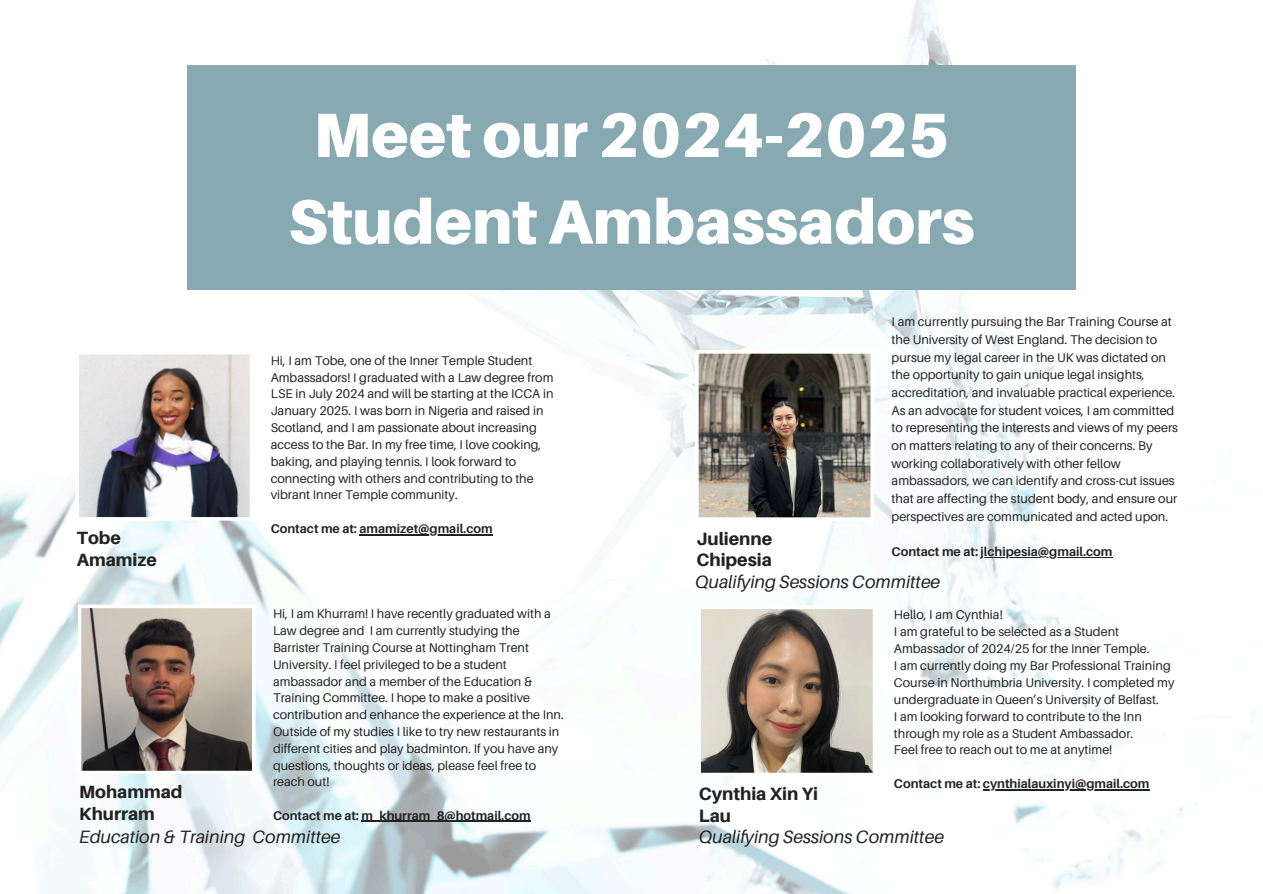
<style>
.page{position:relative;width:1263px;height:894px;background:#fff}
.page>*{position:absolute;margin:0;border:0;box-sizing:border-box;transform-origin:0 0}
.t1{font:900 62.55px/86.7px "Aileron";color:#fff;text-align:center}
.t2{font:italic 17.85px "Aileron";color:#222}
.t3{font:800 17.85px "Aileron";color:#222}
.t4{font:800 17.7px "Aileron";color:#222}
.t5{font:12.6px/16.8px "Aileron";color:#222}
.t6{font:700 12.6px "Aileron";color:#222}
</style>
<div class="page">
<img style="left:0;top:0;width:1184px;height:893px">
<svg style="left:75px;top:351px;width:178px;height:169px"></svg>
<svg style="left:78px;top:604px;width:178px;height:170px"></svg>
<svg style="left:695px;top:350px;width:179px;height:171px"></svg>
<svg style="left:697px;top:605px;width:179px;height:171px"></svg>
<div style="left:187px;top:65px;width:888px;height:224px;background:#87a9b1"></div>
<hr style="left:360px;top:534px;width:133px;height:1px;background:#222">
<hr style="left:362px;top:820px;width:169px;height:1px;background:#222">
<hr style="left:981px;top:556px;width:131px;height:1px;background:#222">
<hr style="left:983px;top:789px;width:166px;height:1px;background:#222">
<p class="t4" style="left:77px;top:527px;width:45px">Tobe</p>
<p class="t4" style="left:77px;top:548px;width:81px">Amamize</p>
<h2 class="t4" style="left:79px;top:780px;width:105px">Mohammad</h2>
<h3 class="t4" style="left:79px;top:802px;width:77px">Khurram</h3>
<h4 class="t1" style="left:288px;top:90px;width:688px">Meet our 2024-2025<br>Student Ambassadors</h4>
<h2 class="t5" style="left:271px;top:351px;width:284px">Hi, I am Tobe, one of the Inner Temple Student Ambassadors! I graduated with a Law degree from LSE in July 2024 and will be starting at the ICCA in January 2025. I was born in Nigeria and raised in Scotland, and I am passionate about increasing access to the Bar. In my free time, I love cooking, baking, and playing tennis. I look forward to connecting with others and contributing to the vibrant Inner Temple community.</h2>
<p class="t6" style="left:271px;top:520px;width:223px">Contact me at: amamizet@gmail.com</p>
<h4 class="t5" style="left:273px;top:605px;width:292px">Hi, I am Khurram! I have recently graduated with a Law degree and I am currently studying the Barrister Training Course at Nottingham Trent University. I feel privileged to be a student ambassador and a member of the Education &amp; Training Committee. I hope to make a positive contribution and enhance the experience at the Inn.<br>Outside of my studies I like to try new restaurants in different cities and play badminton. If you have any questions, thoughts or ideas, please feel free to reach out!</h4>
<h2 class="t6" style="left:273px;top:807px;width:259px">Contact me at: m_khurram_8@hotmail.com</h2>
<h2 class="t3" style="left:696px;top:527px;width:77px">Julienne</h2>
<h2 class="t3" style="left:696px;top:549px;width:77px">Chipesia</h2>
<p class="t5" style="left:892px;top:312px;width:288px;line-height:17.7px">I am currently pursuing the Bar Training Course at the University of West England. The decision to pursue my legal career in the UK was dictated on the opportunity to gain unique legal insights, accreditation, and invaluable practical experience.<br>As an advocate for student voices, I am committed to representing the interests and views of my peers on matters relating to any of their concerns. By working collaboratively with other fellow ambassadors, we can identify and cross-cut issues that are affecting the student body, and ensure our perspectives are communicated and acted upon.</p>
<h4 class="t6" style="left:892px;top:543px;width:222px">Contact me at: jlchipesia@gmail.com</h4>
<h3 class="t2" style="left:695px;top:570px;width:247px">Qualifying Sessions Committee</h3>
<p class="t3" style="left:699px;top:782px;width:121px">Cynthia Xin Yi</p>
<p class="t3" style="left:699px;top:804px;width:34px">Lau</p>
<h3 class="t5" style="left:894px;top:606px;width:110px">Hello, I am Cynthia!</h3>
<p class="t5" style="left:894px;top:623px;width:257px">I am grateful to be selected as a Student<br>Ambassador of 2024/25 for the Inner Temple.</p>
<h2 class="t5" style="left:894px;top:656px;width:282px">I am currently doing my Bar Professional Training<br>Course in Northumbria University. I completed my undergraduate in Queen’s University of Belfast.</h2>
<h2 class="t5" style="left:894px;top:707px;width:249px">I am looking forward to contribute to the Inn through my role as a Student Ambassador.</h2>
<p class="t5" style="left:894px;top:741px;width:220px">Feel free to reach out to me at anytime!</p>
<p class="t6" style="left:894px;top:775px;width:257px">Contact me at: cynthialauxinyi@gmail.com</p>
<p class="t2" style="left:79px;top:825px;width:263px">Education &amp; Training Committee</p>
<p class="t2" style="left:699px;top:825px;width:247px">Qualifying Sessions Committee</p>
</div>
